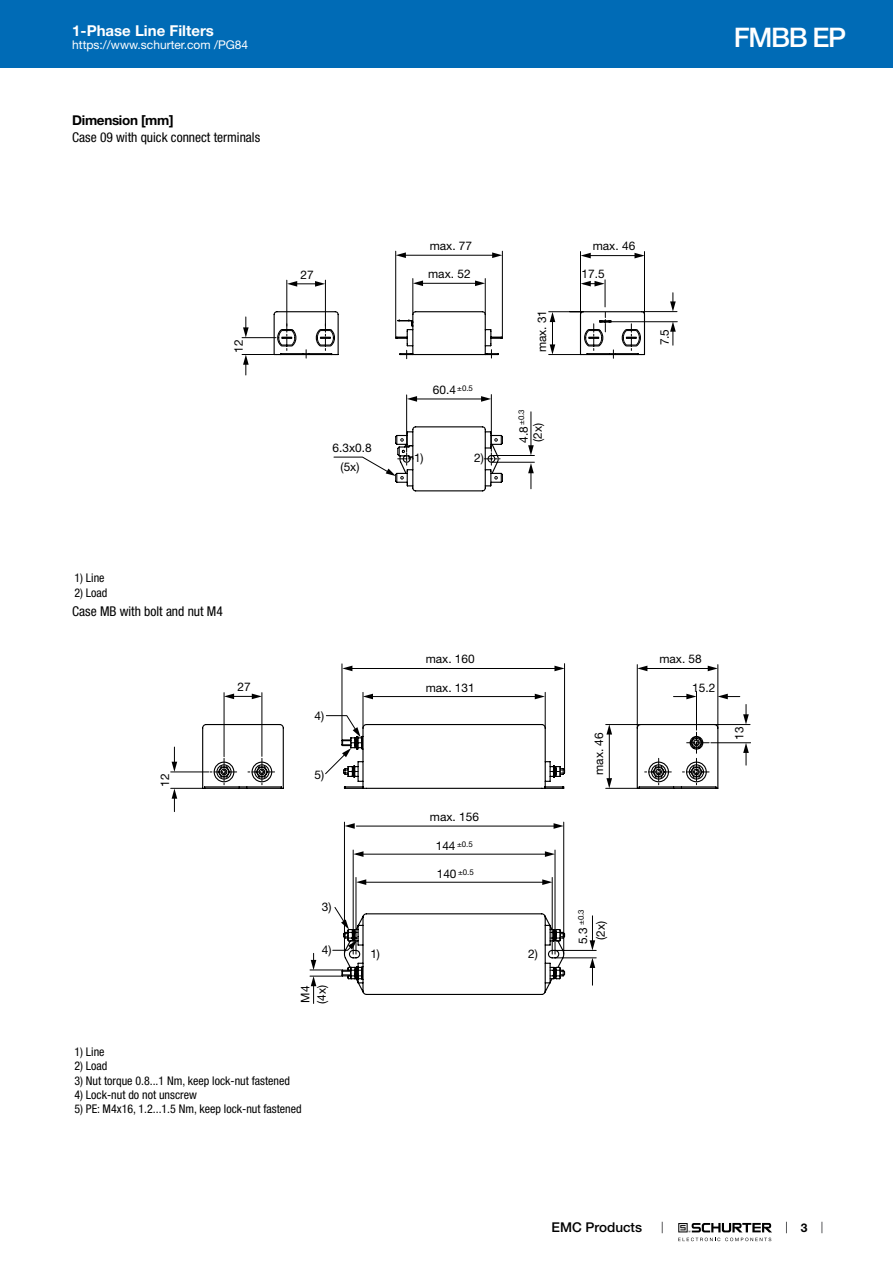
<style>
.page{position:relative;width:893px;height:1263px;background:#fff}
.page>*{position:absolute;margin:0;border:0;box-sizing:border-box;transform-origin:0 0}
.t1{font:500 27px "Helvetica Neue LT";letter-spacing:-.05em;color:#fff}
.t2{font:700 15px "Helvetica Neue LT";color:#fff}
.t3{font:condensed 13.5px "Helvetica Neue LT";color:#000}
.t4{font:700 13.5px "Helvetica Neue LT";letter-spacing:-.025em;color:#000}
.t5{font:500 13.5px "Helvetica Neue LT";color:#000}
.t6{font:condensed 12px "Helvetica Neue LT";color:#000}
.t7{font:12px "Helvetica Neue LT";color:#fff}
.t8{font:700 12px "Helvetica Neue LT";color:#000}
.t9{font:11.85px/14.1px "Helvetica Neue LT";color:#000}
.t10{font:7.95px "Helvetica Neue LT";color:#000}
.s1{font-size:11.85px}
</style>
<div class="page">
<svg style="left:678px;top:1223px;width:94px;height:18px"></svg>
<div style="left:0;top:0;width:893px;height:68px;background:#006bb6"></div>
<svg style="left:242px;top:292px;width:435px;height:197px"></svg>
<svg style="left:286px;top:251px;width:359px;height:232px"></svg>
<svg style="left:621px;top:324px;width:21px;height:27px"></svg>
<svg style="left:315px;top:324px;width:21px;height:27px"></svg>
<svg style="left:277px;top:324px;width:20px;height:27px"></svg>
<svg style="left:583px;top:312px;width:23px;height:43px"></svg>
<svg style="left:413px;top:280px;width:10px;height:6px"></svg>
<svg style="left:475px;top:280px;width:10px;height:6px"></svg>
<svg style="left:287px;top:281px;width:10px;height:6px"></svg>
<svg style="left:315px;top:281px;width:10px;height:6px"></svg>
<svg style="left:396px;top:252px;width:10px;height:6px"></svg>
<svg style="left:492px;top:252px;width:10px;height:6px"></svg>
<svg style="left:581px;top:281px;width:24px;height:5px"></svg>
<svg style="left:581px;top:253px;width:10px;height:5px"></svg>
<svg style="left:634px;top:253px;width:11px;height:5px"></svg>
<svg style="left:407px;top:396px;width:10px;height:6px"></svg>
<svg style="left:481px;top:396px;width:10px;height:6px"></svg>
<svg style="left:550px;top:344px;width:5px;height:11px"></svg>
<svg style="left:550px;top:312px;width:5px;height:10px"></svg>
<svg style="left:670px;top:301px;width:6px;height:11px"></svg>
<svg style="left:670px;top:322px;width:6px;height:10px"></svg>
<svg style="left:528px;top:445px;width:6px;height:10px"></svg>
<svg style="left:528px;top:463px;width:6px;height:10px"></svg>
<svg style="left:243px;top:327px;width:6px;height:10px"></svg>
<svg style="left:243px;top:355px;width:6px;height:10px"></svg>
<svg style="left:386px;top:453px;width:27px;height:23px"></svg>
<svg style="left:310px;top:986px;width:239px;height:18px"></svg>
<svg style="left:170px;top:663px;width:581px;height:323px"></svg>
<svg style="left:224px;top:693px;width:10px;height:6px"></svg>
<svg style="left:252px;top:694px;width:10px;height:5px"></svg>
<svg style="left:363px;top:694px;width:10px;height:5px"></svg>
<svg style="left:535px;top:694px;width:10px;height:5px"></svg>
<svg style="left:342px;top:666px;width:10px;height:5px"></svg>
<svg style="left:718px;top:694px;width:10px;height:5px"></svg>
<svg style="left:637px;top:666px;width:10px;height:5px"></svg>
<svg style="left:554px;top:666px;width:11px;height:5px"></svg>
<svg style="left:686px;top:694px;width:10px;height:5px"></svg>
<svg style="left:708px;top:666px;width:10px;height:5px"></svg>
<svg style="left:172px;top:762px;width:5px;height:10px"></svg>
<svg style="left:172px;top:788px;width:5px;height:11px"></svg>
<svg style="left:311px;top:960px;width:5px;height:10px"></svg>
<svg style="left:311px;top:976px;width:5px;height:10px"></svg>
<svg style="left:743px;top:704px;width:6px;height:20px"></svg>
<svg style="left:743px;top:743px;width:6px;height:22px"></svg>
<svg style="left:202px;top:723px;width:517px;height:66px"></svg>
<svg style="left:341px;top:919px;width:225px;height:61px"></svg>
<svg style="left:356px;top:879px;width:10px;height:6px"></svg>
<svg style="left:542px;top:879px;width:10px;height:6px"></svg>
<svg style="left:353px;top:851px;width:10px;height:6px"></svg>
<svg style="left:545px;top:851px;width:10px;height:6px"></svg>
<svg style="left:345px;top:823px;width:10px;height:6px"></svg>
<svg style="left:554px;top:823px;width:10px;height:6px"></svg>
<svg style="left:590px;top:940px;width:5px;height:10px"></svg>
<svg style="left:590px;top:958px;width:5px;height:10px"></svg>
<p class="t2" style="left:72px;top:21px;width:143px">1-Phase Line Filters</p>
<p class="t7" style="left:72px;top:38px;width:178px">https://www.schurter.com /PG84</p>
<p class="t4" style="left:72px;top:112px;width:103px">Dimension [mm]</p>
<p class="t3" style="left:72px;top:130px;width:189px">Case 09 with quick connect terminals</p>
<p class="t9" style="left:231px;top:353px;width:15px;rotate:-90deg">12</p>
<p class="t6" style="left:74px;top:571px;width:32px">1) Line</p>
<p class="t6" style="left:74px;top:585px;width:35px">2) Load</p>
<p class="t3" style="left:72px;top:603px;width:152px">Case MB with bolt and nut M4</p>
<p class="t9" style="left:238px;top:680px;width:15px">27</p>
<p class="t9" style="left:158px;top:787px;width:15px;rotate:-90deg">12</p>
<h1 class="t1" style="left:734px;top:21px;width:114px">FMBB EP</h1>
<p class="t9" style="left:430px;top:238px;width:44px">max. 77</p>
<p class="t9" style="left:428px;top:267px;width:44px">max. 52</p>
<p class="t9" style="left:593px;top:239px;width:44px">max. 46</p>
<p class="t9" style="left:301px;top:267px;width:15px">27</p>
<p class="t9" style="left:582px;top:267px;width:25px">17.5</p>
<p class="t9" style="left:332px;top:439px;width:41px;line-height:18px;text-align:center">6.3x0.8 (5x)</p>
<p class="t9" style="left:433px;top:382px;width:42px">60.4 <sup>±0.5</sup></p>
<p class="t9" style="left:414px;top:451px;width:11px">1)</p>
<p class="t9" style="left:474px;top:451px;width:11px">2)</p>
<p class="t9" style="left:535px;top:352px;width:44px;rotate:-90deg">max. 31</p>
<p class="t10" style="left:517px;top:425px;width:17px;rotate:-90deg">±0.3</p>
<p class="t9" style="left:516px;top:443px;width:21px;rotate:-90deg">4.8 (2x)</p>
<p class="t9" style="left:657px;top:345px;width:18px;rotate:-90deg">7.5</p>
<p class="t9" style="left:314px;top:709px;width:11px">4)</p>
<p class="t9" style="left:426px;top:651px;width:51px">max. 160</p>
<p class="t9" style="left:659px;top:651px;width:44px">max. 58</p>
<p class="t9" style="left:426px;top:680px;width:51px">max. 131</p>
<p class="t9" style="left:692px;top:680px;width:25px">15.2</p>
<p class="t9" style="left:314px;top:767px;width:11px">5)</p>
<p class="t9" style="left:322px;top:900px;width:11px">3)</p>
<p class="t9" style="left:322px;top:942px;width:11px">4)</p>
<p class="t9" style="left:297px;top:1004px;width:21px;line-height:16.2px;rotate:-90deg">M4 (4x)</p>
<p class="t9" style="left:430px;top:810px;width:51px">max. 156</p>
<p class="t10" style="left:436px;top:839px;width:39px"><span class="s1">144</span> ±0.5</p>
<p class="t10" style="left:458px;top:867px;width:17px">±0.5</p>
<p class="t9" style="left:437px;top:866px;width:21px">140</p>
<p class="t9" style="left:370px;top:946px;width:11px">1)</p>
<p class="t9" style="left:528px;top:946px;width:11px">2)</p>
<p class="t9" style="left:592px;top:775px;width:44px;rotate:-90deg">max. 46</p>
<p class="t9" style="left:732px;top:740px;width:15px;rotate:-90deg">13</p>
<p class="t10" style="left:576px;top:925px;width:17px;rotate:-90deg">±0.3</p>
<p class="t9" style="left:576px;top:944px;width:18px;rotate:-90deg">5.3</p>
<p class="t9" style="left:593px;top:940px;width:21px;rotate:-90deg">(2x)</p>
<p class="t6" style="left:74px;top:1044px;width:32px">1) Line</p>
<p class="t6" style="left:74px;top:1059px;width:35px">2) Load</p>
<p class="t6" style="left:74px;top:1073px;width:217px">3) Nut torque 0.8...1 Nm, keep lock-nut fastened</p>
<p class="t6" style="left:74px;top:1088px;width:124px">4) Lock-nut do not unscrew</p>
<p class="t6" style="left:74px;top:1102px;width:229px">5) PE: M4x16, 1.2...1.5 Nm, keep lock-nut fastened</p>
<p class="t5" style="left:552px;top:1219px;width:92px">EMC Products</p>
<p class="t8" style="left:801px;top:1220px;width:8px">3</p>
</div>
